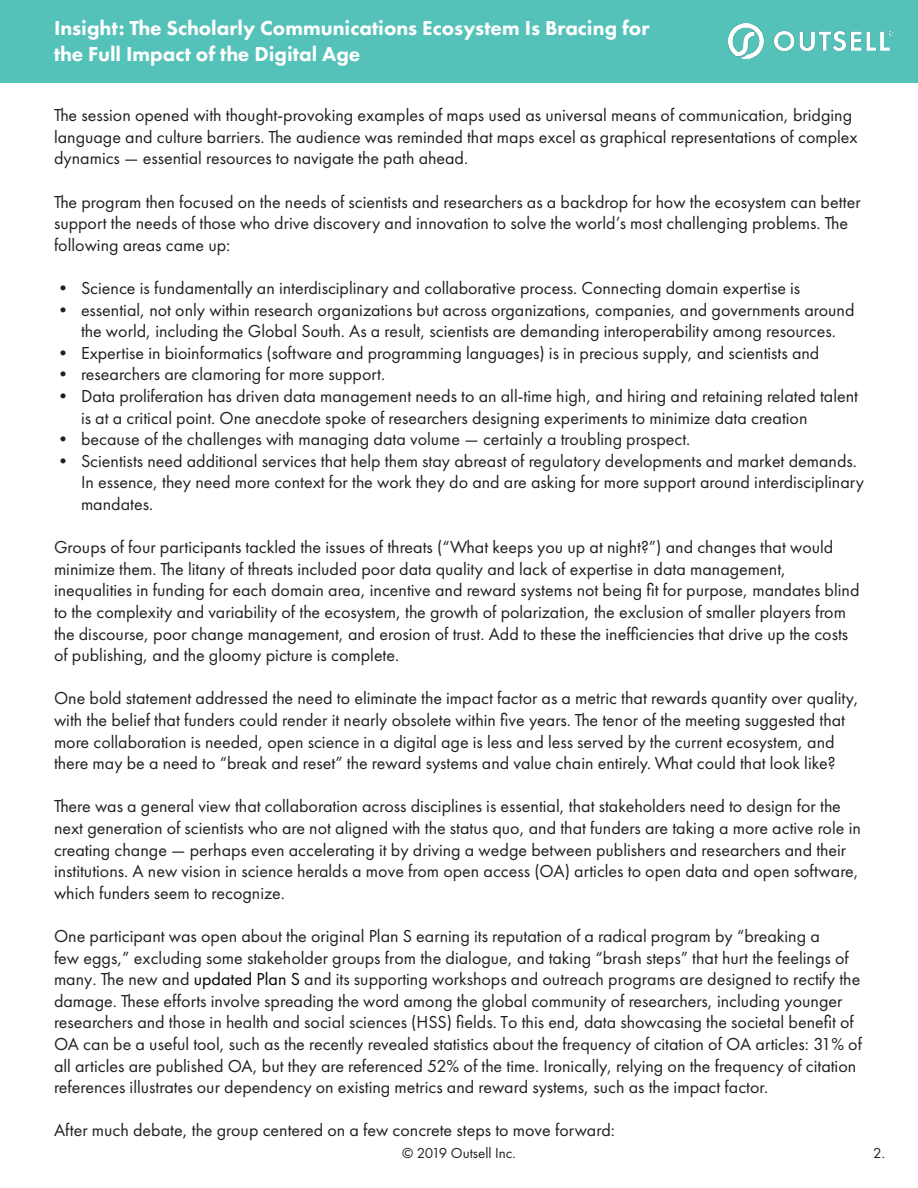
<style>
.page{position:relative;width:918px;height:1188px;background:#fff}
.page>*{position:absolute;margin:0;border:0;box-sizing:border-box;transform-origin:0 0}
.t1{font:800 21px "Futura PT";color:#fff}
.Body_Copy{font:18px/21.6px "Futura PT";color:#231f20}
.t2{font:15px "Futura PT";color:#231f20}
.s1{color:#000}
</style>
<div class="page">
<div style="left:0;top:0;width:917px;height:82px;background:#55c2b9"></div>
<img style="left:728px;top:23px;width:164px;height:36px">
<p class="t1" style="left:54px;top:15px;width:597px">Insight: The Scholarly Communications Ecosystem Is Bracing for</p>
<p class="t1" style="left:54px;top:40px;width:308px">the Full Impact of the Digital Age</p>
<p class="Body_Copy" style="left:54px;top:104px;width:805px">The session opened with thought-provoking examples of maps used as universal means of communication, bridging language and culture barriers. The audience was reminded that maps excel as graphical representations of complex dynamics — essential resources to navigate the path ahead.</p>
<p class="Body_Copy" style="left:54px;top:191px;width:808px">The program then focused on the needs of scientists and researchers as a backdrop for how the ecosystem can better support the needs of those who drive discovery and innovation to solve the world’s most challenging problems. The following areas came up:</p>
<p class="Body_Copy" style="left:54px;top:277px;width:748px">• Science is fundamentally an interdisciplinary and collaborative process. Connecting domain expertise is</p>
<p class="Body_Copy" style="left:54px;top:299px;width:802px;text-align:center">• essential, not only within research organizations but across organizations, companies, and governments around the world, including the Global South. As a result, scientists are demanding interoperability among resources.</p>
<p class="Body_Copy" style="left:54px;top:342px;width:767px">• Expertise in bioinformatics (software and programming languages) is in precious supply, and scientists and</p>
<p class="Body_Copy" style="left:54px;top:363px;width:333px">• researchers are clamoring for more support.</p>
<p class="Body_Copy" style="left:81px;top:385px;width:779px;text-indent:-27px">• Data proliferation has driven data management needs to an all-time high, and hiring and retaining related talent is at a critical point. One anecdote spoke of researchers designing experiments to minimize data creation</p>
<p class="Body_Copy" style="left:54px;top:428px;width:638px">• because of the challenges with managing data volume — certainly a troubling prospect.</p>
<p class="Body_Copy" style="left:81px;top:450px;width:784px;text-indent:-27px">• Scientists need additional services that help them stay abreast of regulatory developments and market demands.<br>In essence, they need more context for the work they do and are asking for more support around interdisciplinary mandates.</p>
<p class="Body_Copy" style="left:54px;top:536px;width:807px">Groups of four participants tackled the issues of threats (“What keeps you up at night?”) and changes that would minimize them. The litany of threats included poor data quality and lack of expertise in data management, inequalities in funding for each domain area, incentive and reward systems not being fit for purpose, mandates blind to the complexity and variability of the ecosystem, the growth of polarization, the exclusion of smaller players from the discourse, poor change management, and erosion of trust. Add to these the inefficiencies that drive up the costs of publishing, and the gloomy picture is complete.</p>
<p class="Body_Copy" style="left:54px;top:687px;width:806px">One bold statement addressed the need to eliminate the impact factor as a metric that rewards quantity over quality, with the belief that funders could render it nearly obsolete within five years. The tenor of the meeting suggested that more collaboration is needed, open science in a digital age is less and less served by the current ecosystem, and there may be a need to “break and reset” the reward systems and value chain entirely. What could that look like?</p>
<p class="Body_Copy" style="left:54px;top:795px;width:808px">There was a general view that collaboration across disciplines is essential, that stakeholders need to design for the next generation of scientists who are not aligned with the status quo, and that funders are taking a more active role in creating change — perhaps even accelerating it by driving a wedge between publishers and researchers and their institutions. A new vision in science heralds a move from open access (OA) articles to open data and open software, which funders seem to recognize.</p>
<p class="Body_Copy" style="left:54px;top:925px;width:810px">One participant was open about the original Plan S earning its reputation of a radical program by “breaking a<br>few eggs,” excluding some stakeholder groups from the dialogue, and taking “brash steps” that hurt the feelings of many. The new and <span class="s1">updated Plan S</span> and its supporting workshops and outreach programs are designed to rectify the damage. These efforts involve spreading the word among the global community of researchers, including younger researchers and those in health and social sciences (HSS) fields. To this end, data showcasing the societal benefit of OA can be a useful tool, such as the recently revealed statistics about the frequency of citation of OA articles: 31% of all articles are published OA, but they are referenced 52% of the time. Ironically, relying on the frequency of citation references illustrates our dependency on existing metrics and reward systems, such as the impact factor.</p>
<p class="Body_Copy" style="left:54px;top:1119px;width:562px">After much debate, the group centered on a few concrete steps to move forward:</p>
<p class="t2" style="left:402px;top:1144px;width:115px">© 2019 Outsell Inc.</p>
<p class="t2" style="left:873px;top:1144px;width:13px">2.</p>
</div>
